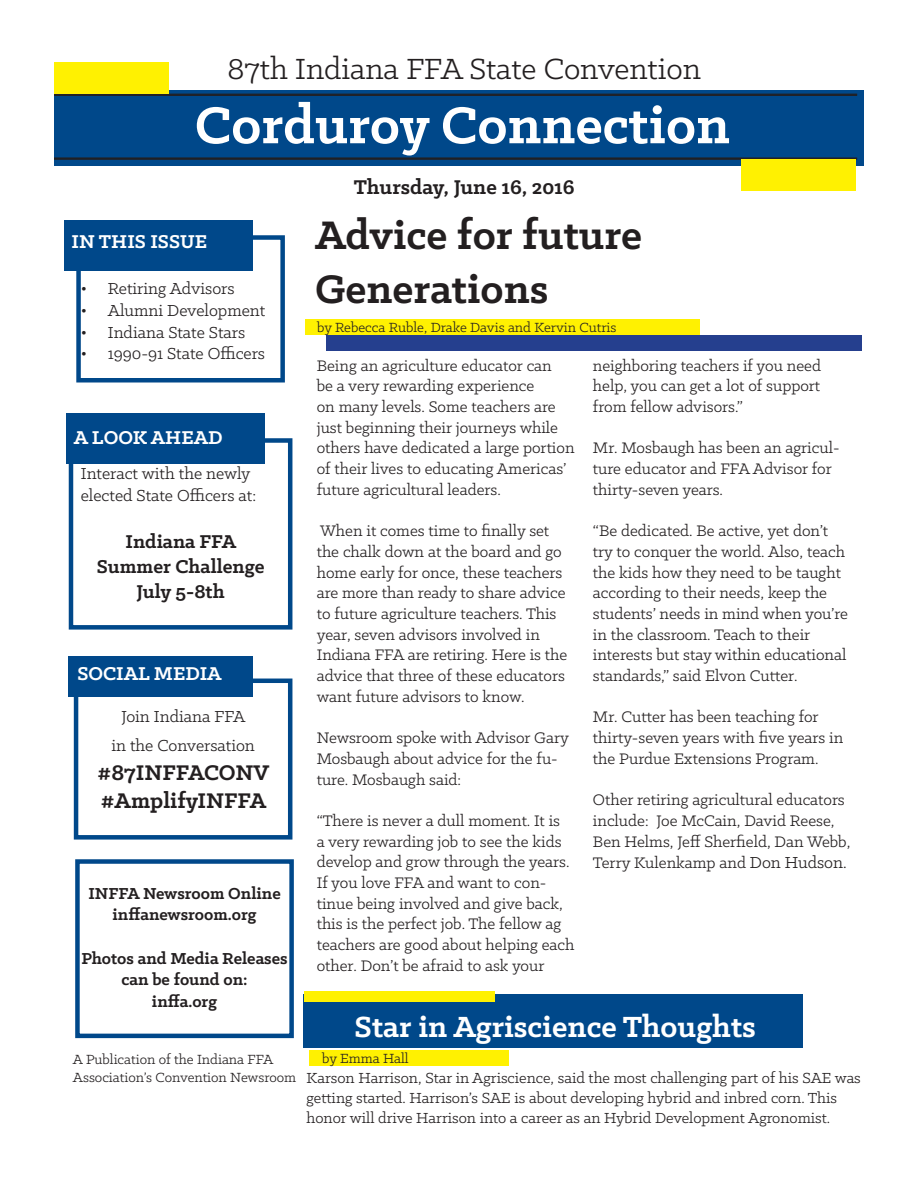
<style>
.page{position:relative;width:918px;height:1188px;background:#fff}
.page>*{position:absolute;margin:0;border:0;box-sizing:border-box;transform-origin:0 0}
.t1{font:700 58.5px "Klinic Slab";color:#fff}
.t2{font:700 45px "Klinic Slab";color:#231f20}
.t3{font:33px "Klinic Slab";color:#231f20}
.t4{font:700 33px "Klinic Slab";color:#fff}
.t5{font:700 24px "Klinic Slab";color:#231f20}
.t6{font:700 22.5px "Klinic Slab";color:#231f20}
.t7{font:700 21px "Klinic Slab";color:#231f20}
.t8{font:700 21px "Klinic Slab";color:#fff}
.t9{font:18px/21.6px "Klinic Slab";color:#231f20}
.t10{font:700 18px/21.6px "Klinic Slab";color:#231f20;text-align:center}
.t11{font:17.25px/20.7px "Klinic Slab";color:#231f20}
.t12{font:16.5px/19.8px "Klinic Slab";color:#231f20}
.t13{font:15px "Klinic Slab";color:#231f20}
.s1{font-size:18px}
</style>
<div class="page">
<div style="left:306px;top:319px;width:394px;height:16px;background:#fff101"></div>
<div style="left:309px;top:1050px;width:200px;height:16px;background:#fff101"></div>
<div style="left:55px;top:90px;width:809px;height:76px;background:#00488a"></div>
<hr style="left:54px;top:94px;width:803px;height:1px;background:#231f20">
<hr style="left:54px;top:95px;width:803px;height:1px;background:#231f20">
<hr style="left:54px;top:158px;width:803px;height:1px;background:#231f20">
<hr style="left:54px;top:159px;width:803px;height:1px;background:#231f20">
<div style="left:76px;top:235px;width:209px;height:148px;border:4px solid #00488a"></div>
<div style="left:69px;top:438px;width:223px;height:192px;border:4px solid #00488a"></div>
<div style="left:74px;top:679px;width:218px;height:161px;border:4px solid #00488a"></div>
<div style="left:65px;top:220px;width:188px;height:51px;background:#00488a"></div>
<div style="left:66px;top:413px;width:198px;height:50px;background:#00488a"></div>
<div style="left:69px;top:656px;width:184px;height:40px;background:#00488a"></div>
<div style="left:327px;top:336px;width:535px;height:15px;background:#253f8e"></div>
<div style="left:741px;top:159px;width:115px;height:31px;background:#fff101"></div>
<div style="left:55px;top:62px;width:114px;height:31px;background:#fff101"></div>
<div style="left:75px;top:859px;width:219px;height:179px;border:4px solid #00488a"></div>
<div style="left:304px;top:994px;width:499px;height:54px;background:#00488a"></div>
<div style="left:304px;top:991px;width:191px;height:10px;background:#fff101"></div>
<p class="t3" style="left:228px;top:48px;width:475px">87th Indiana FFA State Convention</p>
<p class="t1" style="left:195px;top:87px;width:537px">Corduroy Connection</p>
<p class="t8" style="left:72px;top:227px;width:137px">IN THIS ISSUE</p>
<p class="t9" style="left:81px;top:278px;width:155px">• Retiring Advisors</p>
<p class="t9" style="left:81px;top:299px;width:186px">• Alumni Development</p>
<p class="t9" style="left:81px;top:321px;width:166px">• Indiana State Stars</p>
<p class="t9" style="left:81px;top:342px;width:186px">• 1990-91 State Officers</p>
<p class="t8" style="left:74px;top:423px;width:150px">A LOOK AHEAD</p>
<p class="t9" style="left:81px;top:462px;width:177px">Interact with the newly elected State Officers at:</p>
<p class="t7" style="left:126px;top:527px;width:112px">Indiana FFA</p>
<p class="t7" style="left:97px;top:552px;width:169px">Summer Challenge</p>
<p class="t7" style="left:136px;top:578px;width:90px">July 5-8th</p>
<p class="t8" style="left:77px;top:659px;width:146px">SOCIAL MEDIA</p>
<p class="t9" style="left:121px;top:705px;width:126px">Join Indiana FFA</p>
<p class="t9" style="left:111px;top:734px;width:145px">in the Conversation</p>
<p class="t5" style="left:98px;top:756px;width:173px">#87INFFACONV</p>
<p class="t5" style="left:101px;top:785px;width:167px">#AmplifyINFFA</p>
<p class="t10" style="left:88px;top:882px;width:194px">INFFA Newsroom Online</p>
<p class="t10" style="left:113px;top:904px;width:145px">inffanewsroom.org</p>
<p class="t10" style="left:81px;top:947px;width:208px">Photos and Media Releases can be found on:</p>
<p class="t10" style="left:152px;top:990px;width:67px">inffa.org</p>
<p class="t13" style="left:73px;top:1050px;width:202px">A Publication of the Indiana FFA</p>
<p class="t13" style="left:73px;top:1068px;width:225px">Association’s Convention Newsroom</p>
<p class="t6" style="left:354px;top:173px;width:222px">Thursday, June 16, 2016</p>
<p class="t2" style="left:315px;top:205px;width:329px">Advice for future</p>
<p class="t2" style="left:315px;top:259px;width:235px">Generations</p>
<p class="t13" style="left:317px;top:318px;width:301px">by Rebecca Ruble, Drake Davis and Kervin Cutris</p>
<p class="t11" style="left:317px;top:354px;width:259px">Being an agriculture educator can<br>be a very rewarding experience<br>on many levels. Some teachers are just beginning their journeys while others have dedicated a large portion of their lives to educating Americas’ future agricultural leaders.</p>
<p class="t11" style="left:317px;top:520px;width:252px">When it comes time to finally set the chalk down at the board and go home early for once, these teachers are more than ready to share advice to future agriculture teachers. This year, seven advisors involved in Indiana FFA are retiring. Here is the advice that three of these educators want future advisors to know.</p>
<p class="t11" style="left:317px;top:727px;width:254px">Newsroom spoke with Advisor Gary<br>Mosbaugh about advice for the fu&shy;ture. Mosbaugh said:</p>
<p class="t11" style="left:317px;top:810px;width:259px">“There is never a dull moment. It is<br>a very rewarding job to see the kids develop and grow through the years.<br>If you love FFA and want to con&shy;tinue being involved and give back, this is the perfect job. The fellow ag teachers are good about helping each other. Don’t be afraid to ask your</p>
<p class="t11" style="left:593px;top:354px;width:230px;text-align:justify">neighboring teachers if you need help, you can get a lot of support from fellow advisors.”</p>
<p class="t11" style="left:593px;top:437px;width:248px">Mr. Mosbaugh has been an agricul&shy;ture educator and FFA Advisor for thirty-seven years.</p>
<p class="t11" style="left:593px;top:520px;width:257px">“Be dedicated. Be active, yet don’t try to conquer the world. Also, teach the kids how they need to be taught according to their needs, keep the students’ needs in mind when you’re in the classroom. Teach to their interests but stay within educational standards,” said Elvon Cutter.</p>
<p class="t11" style="left:593px;top:706px;width:252px">Mr. Cutter has been teaching for thirty-seven years with five years in the Purdue Extensions Program.</p>
<p class="t11" style="left:593px;top:789px;width:259px">Other retiring agricultural educators include: Joe McCain, David Reese, Ben Helms, Jeff Sherfield, Dan Webb, Terry Kulenkamp and <span class="s1">Don Hudson.</span></p>
<p class="t4" style="left:355px;top:1005px;width:403px">Star in Agriscience Thoughts</p>
<p class="t13" style="left:322px;top:1049px;width:88px">by Emma Hall</p>
<p class="t12" style="left:307px;top:1068px;width:556px">Karson Harrison, Star in Agriscience, said the most challenging part of his SAE was getting started. Harrison’s SAE is about developing hybrid and inbred corn. This honor will drive Harrison into a career as an Hybrid Development Agronomist.</p>
</div>
